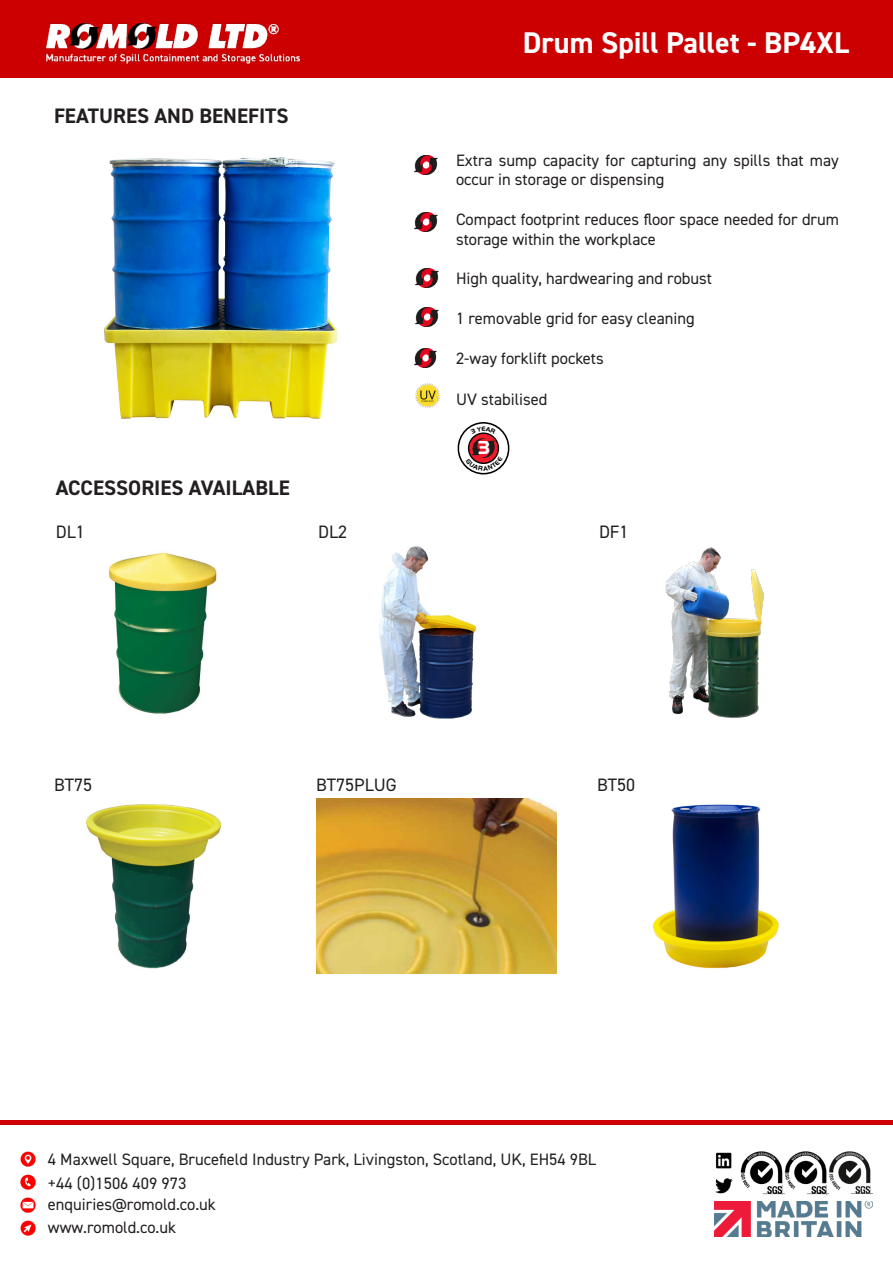
<style>
.page{position:relative;width:893px;height:1263px;background:#fff}
.page>*{position:absolute;margin:0;border:0;box-sizing:border-box;transform-origin:0 0}
.t1{font:700 30px "DIN2014";color:#fff}
.t2{font:700 21px "DIN2014";color:#231f20}
.t3{font:18px "DIN2014";color:#231f20}
.t4{font:16.5px/19.8px "DIN2014";color:#231f20}
.t5{font:700 6.75px "Handel Got D";color:#000}
</style>
<div class="page">
<div style="left:0;top:1120px;width:893px;height:5px;background:#c00"></div>
<div style="left:0;top:0;width:893px;height:77px;background:#c00"></div>
<img style="left:46px;top:24px;width:255px;height:39px">
<img style="left:715px;top:1201px;width:158px;height:36px">
<img style="left:740px;top:1152px;width:133px;height:42px">
<img style="left:20px;top:1174px;width:16px;height:16px">
<img style="left:20px;top:1197px;width:16px;height:16px">
<img style="left:20px;top:1151px;width:16px;height:16px">
<img style="left:20px;top:1220px;width:16px;height:16px">
<img style="left:715px;top:1178px;width:17px;height:16px">
<img style="left:716px;top:1152px;width:16px;height:17px">
<img style="left:415px;top:155px;width:22px;height:19px">
<img style="left:415px;top:213px;width:22px;height:19px">
<img style="left:415px;top:383px;width:26px;height:25px">
<img style="left:104px;top:157px;width:233px;height:262px">
<img style="left:416px;top:268px;width:22px;height:20px">
<img style="left:416px;top:307px;width:22px;height:19px">
<img style="left:85px;top:804px;width:137px;height:165px">
<img style="left:316px;top:798px;width:240px;height:175px">
<img style="left:653px;top:804px;width:126px;height:165px">
<img style="left:109px;top:552px;width:108px;height:162px">
<img style="left:379px;top:546px;width:98px;height:173px">
<img style="left:665px;top:547px;width:99px;height:171px">
<img style="left:414px;top:349px;width:23px;height:19px">
<svg style="left:457px;top:422px;width:53px;height:53px"></svg>
<p class="t2" style="left:54px;top:102px;width:236px">FEATURES AND BENEFITS</p>
<p class="t1" style="left:523px;top:23px;width:328px">Drum Spill Pallet - BP4XL</p>
<p class="t4" style="left:456px;top:150px;width:384px">Extra sump capacity for capturing any spills that may occur in storage or dispensing</p>
<p class="t4" style="left:456px;top:209px;width:384px">Compact footprint reduces floor space needed for drum storage within the workplace</p>
<p class="t4" style="left:456px;top:268px;width:258px">High quality, hardwearing and robust</p>
<p class="t4" style="left:456px;top:308px;width:240px">1 removable grid for easy cleaning</p>
<p class="t4" style="left:456px;top:348px;width:149px">2-way forklift pockets</p>
<p class="t4" style="left:456px;top:389px;width:93px">UV stabilised</p>
<p class="t5" style="left:481px;top:425px;width:6px">E</p>
<p class="t2" style="left:56px;top:474px;width:235px">ACCESSORIES AVAILABLE</p>
<p class="t3" style="left:56px;top:520px;width:30px">DL1</p>
<p class="t3" style="left:318px;top:520px;width:30px">DL2</p>
<p class="t3" style="left:599px;top:520px;width:31px">DF1</p>
<p class="t3" style="left:54px;top:774px;width:40px">BT75</p>
<p class="t3" style="left:316px;top:774px;width:82px">BT75PLUG</p>
<p class="t3" style="left:597px;top:774px;width:40px">BT50</p>
<p class="t4" style="left:48px;top:1146px;width:550px;line-height:24.3px">4 Maxwell Square, Brucefield Industry Park, Livingston, Scotland, UK, EH54 9BL +44 (0)1506 409 973</p>
<p class="t4" style="left:48px;top:1194px;width:170px">enquiries@romold.co.uk</p>
<p class="t4" style="left:48px;top:1217px;width:130px">www.romold.co.uk</p>
</div>
